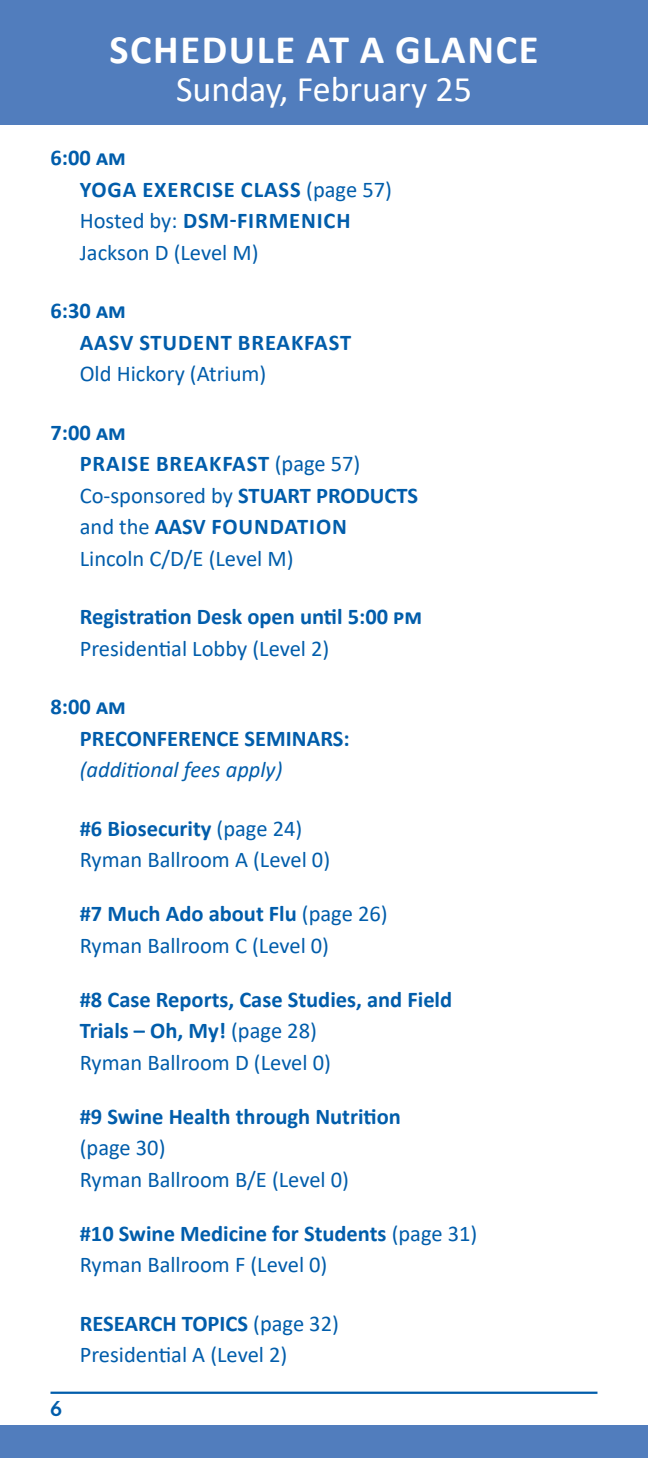
<style>
.page{position:relative;width:648px;height:1458px;background:#fff}
.page>*{position:absolute;margin:0;border:0;box-sizing:border-box;transform-origin:0 0}
.PageTitle{font:700 40.5px "Calibri";letter-spacing:.04em;color:#fff}
.PageTitle-2{font:36px "Calibri";color:#fff}
.Heading_2{font:700 22.5px/31.5px "Calibri";color:#015dab}
.Heading_2-2{font:22.5px "Calibri";color:#015dab}
.Heading_2-3{font:700 22.5px "Calibri";letter-spacing:.04em;color:#015dab}
.Heading_2-4{font:700 22.5px/31.5px "Calibri";letter-spacing:.035em;color:#015dab}
.Schedule_2{font:700 22.5px "Calibri";color:#015dab}
.t1{font:600 22.5px "Hypatia Sans Pro";color:#015dab}
.s1{font-weight:400}
.s2{font-weight:400;font-style:italic}
</style>
<div class="page">
<div style="left:0;top:1425px;width:648px;height:33px;background:#517dbd"></div>
<div style="left:0;top:0;width:648px;height:125px;background:#517dbd"></div>
<hr style="left:51px;top:1392px;width:546px;height:2px;background:#015dab">
<p class="PageTitle" style="left:110px;top:21px;width:430px">SCHEDULE AT A GLANCE</p>
<p class="PageTitle-2" style="left:176px;top:64px;width:297px">Sunday, February 25</p>
<p class="Schedule_2" style="left:51px;top:142px;width:77px">6:00 am</p>
<p class="Heading_2-3" style="left:80px;top:173px;width:314px">YOGA EXERCISE CLASS <span class="s1">(page 57)</span></p>
<p class="Heading_2-3" style="left:80px;top:205px;width:272px"><span class="s1">Hosted by:</span> DSM-FIRMENICH</p>
<p class="Heading_2-2" style="left:80px;top:237px;width:180px">Jackson D (Level M)</p>
<p class="Schedule_2" style="left:51px;top:295px;width:77px">6:30 am</p>
<p class="Heading_2-3" style="left:80px;top:326px;width:273px">AASV STUDENT BREAKFAST</p>
<p class="Heading_2-2" style="left:80px;top:358px;width:188px">Old Hickory (Atrium)</p>
<p class="Schedule_2" style="left:51px;top:416px;width:77px">7:00 am</p>
<p class="Heading_2-3" style="left:80px;top:448px;width:282px">PRAISE BREAKFAST <span class="s1">(page 57)</span></p>
<p class="Heading_2-4" style="left:80px;top:479px;width:340px"><span class="s1">Co-sponsored by</span> STUART PRODUCTS <span class="s1">and the</span> AASV FOUNDATION</p>
<p class="Heading_2-2" style="left:80px;top:543px;width:215px">Lincoln C/D/E (Level M)</p>
<p class="Heading_2" style="left:80px;top:601px;width:344px">Registration Desk open until 5:00 pm</p>
<p class="Heading_2-2" style="left:80px;top:633px;width:251px">Presidential Lobby (Level 2)</p>
<p class="Schedule_2" style="left:51px;top:691px;width:77px">8:00 am</p>
<p class="Heading_2" style="left:80px;top:722px;width:271px">PRECONFERENCE SEMINARS: <span class="s2">(additional fees apply)</span></p>
<p class="Heading_2" style="left:80px;top:812px;width:224px">#6 Biosecurity <span class="s1">(page 24)</span></p>
<p class="Heading_2-2" style="left:80px;top:844px;width:252px">Ryman Ballroom A (Level 0)</p>
<p class="Heading_2" style="left:80px;top:898px;width:309px">#7 Much Ado about Flu <span class="s1">(page 26)</span></p>
<p class="Heading_2-2" style="left:80px;top:930px;width:251px">Ryman Ballroom C (Level 0)</p>
<p class="Heading_2" style="left:80px;top:983px;width:374px">#8 Case Reports, Case Studies, and Field<br>Trials – Oh, My! <span class="s1">(page 28)</span></p>
<p class="Heading_2-2" style="left:80px;top:1047px;width:253px">Ryman Ballroom D (Level 0)</p>
<p class="Heading_2" style="left:80px;top:1100px;width:323px">#9 Swine Health through Nutrition <span class="s1">(page 30)</span></p>
<p class="Heading_2-2" style="left:80px;top:1164px;width:271px">Ryman Ballroom B/E (Level 0)</p>
<p class="Heading_2" style="left:80px;top:1217px;width:399px">#10 Swine Medicine for Students <span class="s1">(page 31)</span></p>
<p class="Heading_2-2" style="left:80px;top:1249px;width:249px">Ryman Ballroom F (Level 0)</p>
<p class="Heading_2" style="left:80px;top:1307px;width:261px">RESEARCH TOPICS <span class="s1">(page 32)</span></p>
<p class="Heading_2-2" style="left:80px;top:1339px;width:209px">Presidential A (Level 2)</p>
<p class="t1" style="left:50px;top:1393px;width:14px">6</p>
</div>
